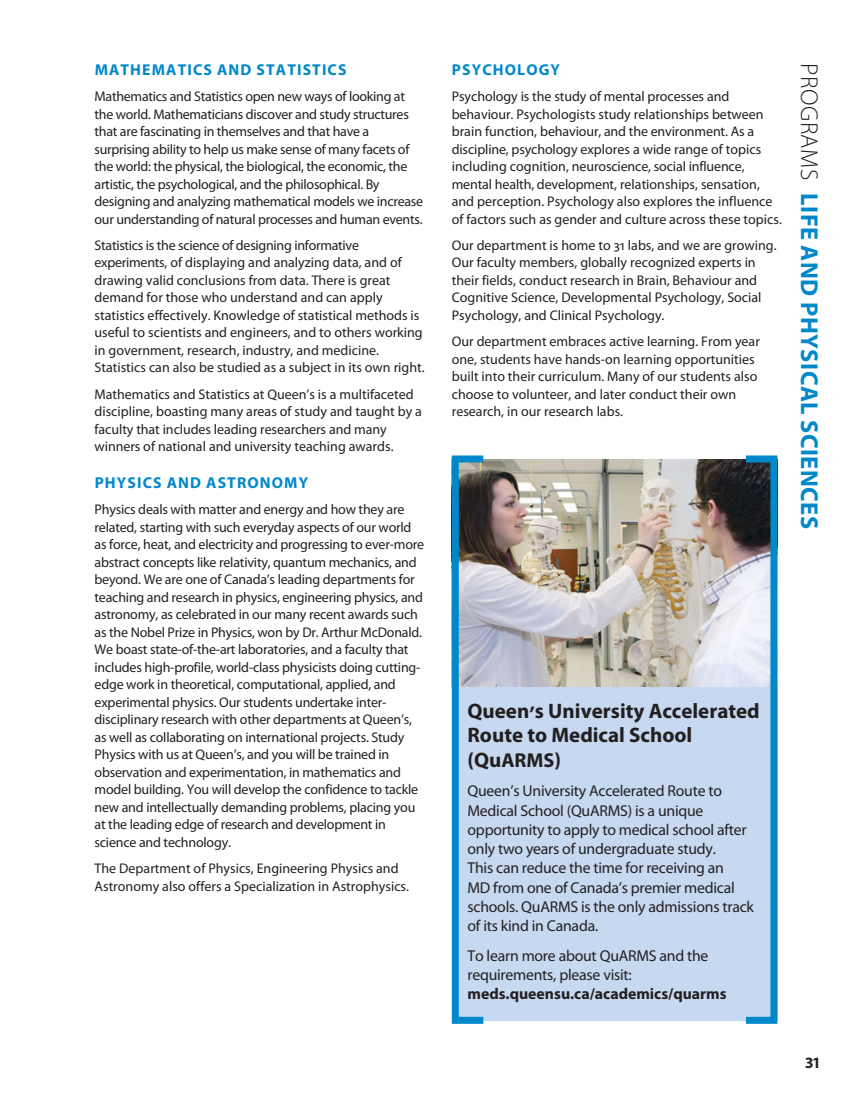
<style>
.page{position:relative;width:851px;height:1103px;background:#fff}
.page>*{position:absolute;margin:0;border:0;box-sizing:border-box;transform-origin:0 0}
.t1{font:700 24.5px "Myriad Pro";letter-spacing:.02em;color:#0088cb}
.t2{font:700 21px/24.5px "Myriad Pro";color:#231f20}
.t3{font:15.75px/19.2px "Myriad Pro";letter-spacing:-.015em;color:#231f20}
.t4{font:700 15.75px "Myriad Pro";letter-spacing:.07em;color:#0088cb}
.t5{font:700 15.75px "Myriad Pro";color:#231f20}
.t6{font:14px/17.5px "Myriad Pro";letter-spacing:-.01em;color:#231f20}
.s1{font-weight:300;color:#231f20}
.s2{font-size:20.12px}
.s3{font-weight:700}
</style>
<div class="page">
<div style="left:452px;top:686px;width:325px;height:334px;background:#c6d9f0"></div>
<img style="left:459px;top:459px;width:310px;height:227px">
<div style="left:451px;top:455px;width:35px;height:568px;border:7px solid #0088cb"></div>
<div style="left:742px;top:455px;width:35px;height:568px;border:7px solid #0088cb"></div>
<h2 class="t4" style="left:95px;top:64px;width:253px">MATHEMATICS AND STATISTICS</h2>
<p class="t6" style="left:94px;top:89px;width:330px">Mathematics and Statistics open new ways of looking at the world. Mathematicians discover and study structures that are fascinating in themselves and that have a surprising ability to help us make sense of many facets of the world: the physical, the biological, the economic, the artistic, the psychological, and the philosophical. By designing and analyzing mathematical models we increase our understanding of natural processes and human events.</p>
<p class="t6" style="left:94px;top:238px;width:331px">Statistics is the science of designing informative experiments, of displaying and analyzing data, and of drawing valid conclusions from data. There is great demand for those who understand and can apply statistics effectively. Knowledge of statistical methods is useful to scientists and engineers, and to others working in government, research, industry, and medicine.<br>Statistics can also be studied as a subject in its own right.</p>
<p class="t6" style="left:94px;top:386px;width:329px">Mathematics and Statistics at Queen’s is a multifaceted discipline, boasting many areas of study and taught by a faculty that includes leading researchers and many winners of national and university teaching awards.</p>
<h2 class="t4" style="left:95px;top:477px;width:215px">PHYSICS AND ASTRONOMY</h2>
<p class="t6" style="left:94px;top:502px;width:331px">Physics deals with matter and energy and how they are related, starting with such everyday aspects of our world as force, heat, and electricity and progressing to ever-more abstract concepts like relativity, quantum mechanics, and beyond. We are one of Canada’s leading departments for teaching and research in physics, engineering physics, and astronomy, as celebrated in our many recent awards such as the Nobel Prize in Physics, won by Dr. Arthur McDonald.<br>We boast state-of-the-art laboratories, and a faculty that includes high-profile, world-class physicists doing cutting&shy;edge work in theoretical, computational, applied, and experimental physics. Our students undertake inter&shy;disciplinary research with other departments at Queen’s, as well as collaborating on international projects. Study Physics with us at Queen’s, and you will be trained in observation and experimentation, in mathematics and model building. You will develop the confidence to tackle new and intellectually demanding problems, placing you at the leading edge of research and development in science and technology.</p>
<p class="t6" style="left:94px;top:861px;width:316px">The Department of Physics, Engineering Physics and<br>Astronomy also offers a Specialization in Astrophysics.</p>
<h2 class="t4" style="left:452px;top:64px;width:110px">PSYCHOLOGY</h2>
<p class="t6" style="left:452px;top:89px;width:331px">Psychology is the study of mental processes and behaviour. Psychologists study relationships between brain function, behaviour, and the environment. As a discipline, psychology explores a wide range of topics including cognition, neuroscience, social influence, mental health, development, relationships, sensation, and perception. Psychology also explores the influence of factors such as gender and culture across these topics.</p>
<p class="t6" style="left:452px;top:238px;width:326px">Our department is home to 31 labs, and we are growing.<br>Our faculty members, globally recognized experts in their fields, conduct research in Brain, Behaviour and Cognitive Science, Developmental Psychology, Social Psychology, and Clinical Psychology.</p>
<p class="t6" style="left:452px;top:334px;width:310px">Our department embraces active learning. From year one, students have hands-on learning opportunities built into their curriculum. Many of our students also choose to volunteer, and later conduct their own research, in our research labs.</p>
<h1 class="t1" style="left:818px;top:63px;width:467px;rotate:90deg"><span class="s1">PROGRAMS</span> LIFE AND PHYSICAL SCIENCES</h1>
<p class="t2" style="left:467px;top:700px;width:294px">Queen’s University Accelerated<br>Route to Medical School (Qu<span class="s2">ARMS</span>)</p>
<p class="t3" style="left:467px;top:782px;width:281px">Queen’s University Accelerated Route to Medical School (QuARMS) is a unique opportunity to apply to medical school after only two years of undergraduate study.</p>
<p class="t3" style="left:467px;top:859px;width:288px">This can reduce the time for receiving an<br>MD from one of Canada’s premier medical schools. QuARMS is the only admissions track of its kind in Canada.</p>
<p class="t3" style="left:467px;top:947px;width:261px">To learn more about QuARMS and the requirements, please visit: <span class="s3">meds.queensu.ca/academics/quarms</span></p>
<p class="t5" style="left:805px;top:1056px;width:15px">31</p>
</div>
